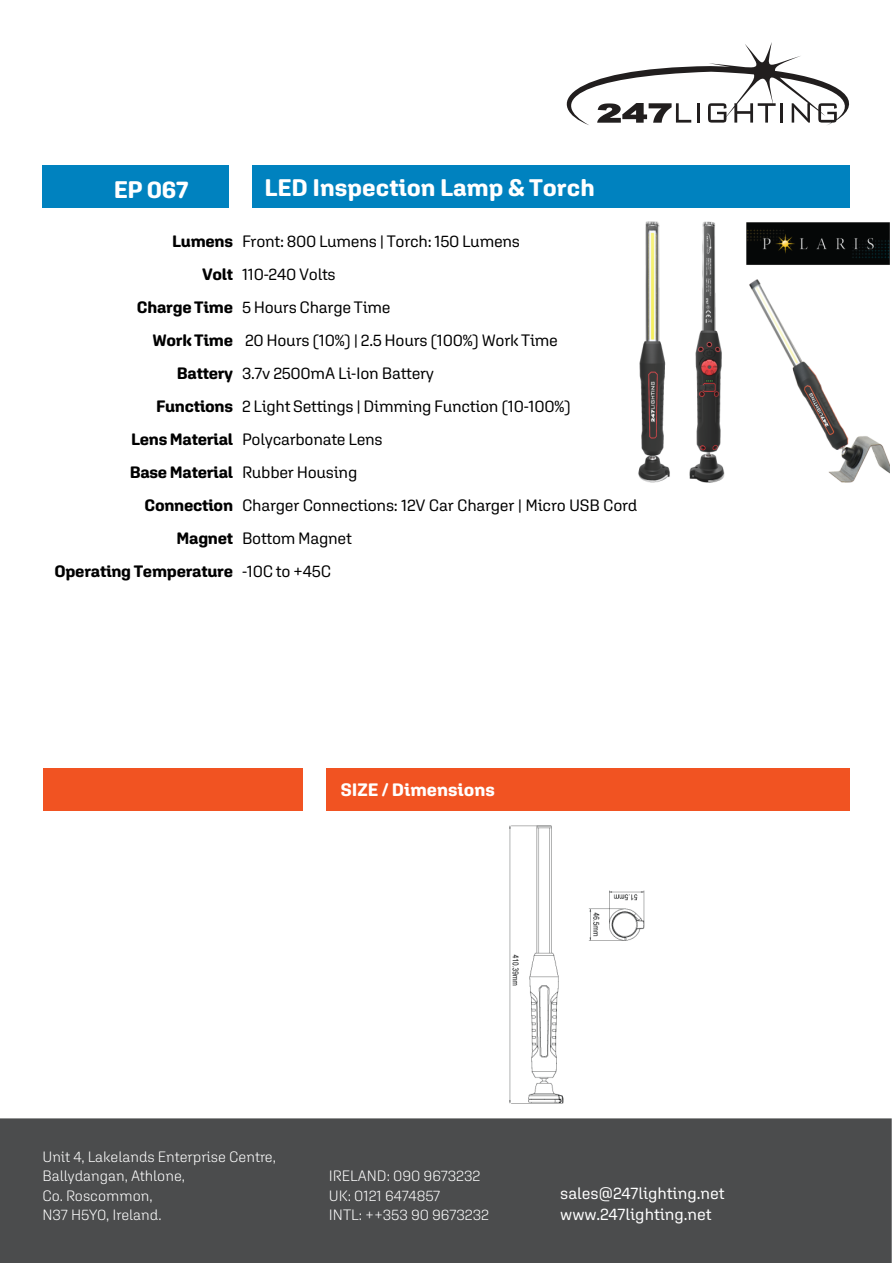
<style>
.page{position:relative;width:893px;height:1263px;background:#fff}
.page>*{position:absolute;margin:0;border:0;box-sizing:border-box;transform-origin:0 0}
.t1{font:700 24px "Aglet Sans";color:#fff}
.t2{font:700 18px "Aglet Sans";color:#fff}
.t3{font:16.5px/33px "Aglet Sans";letter-spacing:-.015em;color:#000}
.t4{font:700 16.5px/33px "Aglet Sans";letter-spacing:-.015em;color:#000;text-align:right}
.t5{font:16.5px/21px "Aglet Sans";color:#fff}
.t6{font:300 15px/19.5px "Aglet Sans";color:#fff}
</style>
<div class="page">
<img style="left:638px;top:221px;width:251px;height:262px">
<div style="left:0;top:1118px;width:892px;height:145px;background:#4b4c4d"></div>
<div style="left:42px;top:166px;width:186px;height:42px;background:#0082bf"></div>
<div style="left:252px;top:166px;width:598px;height:42px;background:#0082bf"></div>
<svg style="left:566px;top:42px;width:284px;height:83px"></svg>
<div style="left:43px;top:768px;width:259px;height:43px;background:#f15322"></div>
<div style="left:326px;top:768px;width:524px;height:43px;background:#f15322"></div>
<img style="left:509px;top:825px;width:136px;height:279px">
<h1 class="t1" style="left:114px;top:176px;width:76px">EP 067</h1>
<h1 class="t1" style="left:264px;top:173px;width:332px">LED Inspection Lamp &amp; Torch</h1>
<p class="t4" style="left:54px;top:224px;width:180px">Lumens<br>Volt<br>Charge Time<br>Work Time<br>Battery<br>Functions<br>Lens Material<br>Base Material<br>Connection<br>Magnet<br>Operating Temperature</p>
<p class="t3" style="left:242px;top:225px;width:397px">Front: 800 Lumens | Torch: 150 Lumens<br>110-240 Volts<br>5 Hours Charge Time<br>20 Hours (10%) | 2.5 Hours (100%) Work Time<br>3.7v 2500mA Li-Ion Battery<br>2 Light Settings | Dimming Function (10-100%)<br>Polycarbonate Lens<br>Rubber Housing<br>Charger Connections: 12V Car Charger | Micro USB Cord<br>Bottom Magnet<br>-10C to +45C</p>
<p class="t2" style="left:341px;top:778px;width:156px">SIZE / Dimensions</p>
<p class="t6" style="left:43px;top:1147px;width:235px">Unit 4, Lakelands Enterprise Centre,<br>Ballydangan, Athlone,<br>Co. Roscommon,<br>N37 H5Y0, Ireland.</p>
<p class="t6" style="left:329px;top:1166px;width:162px">IRELAND: 090 9673232<br>UK: 0121 6474857<br>INTL: ++353 90 9673232</p>
<p class="t5" style="left:560px;top:1183px;width:166px">sales@247lighting.net www.247lighting.net</p>
</div>
